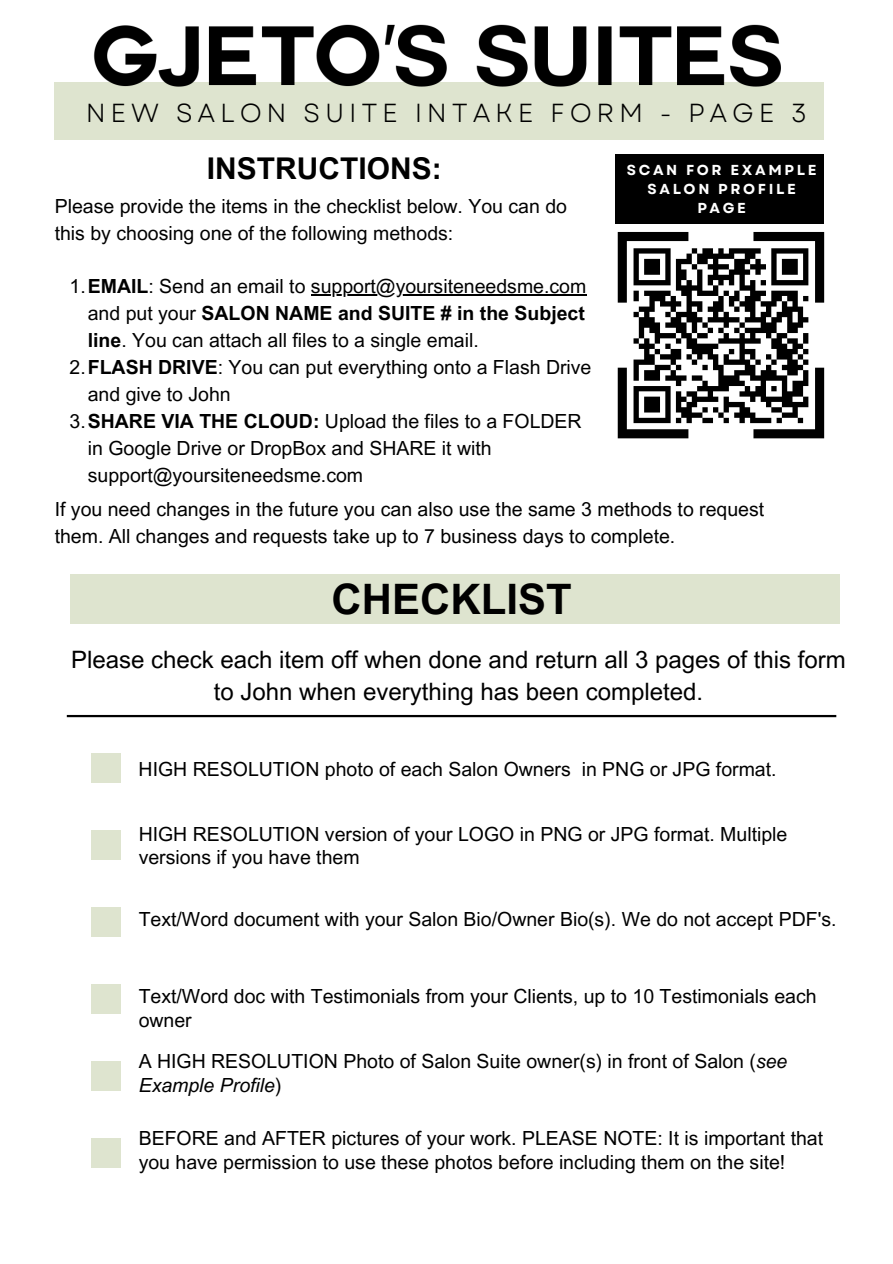
<style>
.page{position:relative;width:893px;height:1264px;background:#fff}
.page>*{position:absolute;margin:0;border:0;box-sizing:border-box;transform-origin:0 0}
.t1{font:700 42px "Arial MT Pro";color:#000}
.t2{font:700 30px "Arial MT Pro";color:#000}
.t3{font:26.1px "Garet";letter-spacing:.185em;color:#000}
.t4{font:24px/32.5px "Arial MT Pro";color:#000;text-align:center}
.t5{font:19.5px/27px "Arial MT Pro";color:#000}
.t6{font:700 14.4px/19px "Garet";letter-spacing:.185em;color:#fff;text-align:center}
.s1{font-weight:700}
.s2{font-style:italic}
</style>
<div class="page">
<div style="left:55px;top:82px;width:769px;height:58px;background:#dee4cf"></div>
<hr style="left:67px;top:715px;width:769px;height:2px;background:#000">
<img style="left:93px;top:24px;width:688px;height:63px">
<div style="left:70px;top:574px;width:769px;height:49px;background:#dee4cf"></div>
<div style="left:91px;top:753px;width:30px;height:30px;background:#dee4cf"></div>
<svg style="left:617px;top:232px;width:207px;height:206px"></svg>
<hr style="left:311px;top:294px;width:275px;height:2px;background:#000">
<div style="left:615px;top:154px;width:209px;height:70px;background:#000"></div>
<div style="left:91px;top:830px;width:30px;height:30px;background:#dee4cf"></div>
<div style="left:91px;top:907px;width:30px;height:30px;background:#dee4cf"></div>
<div style="left:91px;top:984px;width:30px;height:29px;background:#dee4cf"></div>
<div style="left:91px;top:1061px;width:30px;height:29px;background:#dee4cf"></div>
<div style="left:91px;top:1138px;width:30px;height:29px;background:#dee4cf"></div>
<p class="t3" style="left:86px;top:94px;width:722px">NEW SALON SUITE INTAKE FORM - PAGE 3</p>
<p class="t2" style="left:207px;top:157px;width:236px">INSTRUCTIONS:</p>
<p class="t5" style="left:55px;top:195px;width:514px">Please provide the items in the checklist below. You can do this by choosing one of the following methods:</p>
<p class="t5" style="left:88px;top:275px;width:500px;text-align:justify;text-indent:-18px">1.<span class="s1">EMAIL</span>: Send an email to support@yoursiteneedsme.com and put your <span class="s1">SALON NAME and SUITE # in the Subject line</span>. You can attach all files to a single email.</p>
<p class="t5" style="left:88px;top:356px;width:505px;text-indent:-18px">2.<span class="s1">FLASH DRIVE</span>: You can put everything onto a Flash Drive and give to John</p>
<p class="t5" style="left:88px;top:410px;width:495px;text-indent:-18px">3.<span class="s1">SHARE VIA THE CLOUD:</span> Upload the files to a FOLDER in Google Drive or DropBox and SHARE it with support@yoursiteneedsme.com</p>
<p class="t6" style="left:627px;top:161px;width:191px">SCAN FOR EXAMPLE</p>
<p class="t6" style="left:647px;top:180px;width:150px">SALON PROFILE<br>PAGE</p>
<p class="t5" style="left:55px;top:497px;width:711px">If you need changes in the future you can also use the same 3 methods to request them. All changes and requests take up to 7 business days to complete.</p>
<p class="t1" style="left:331px;top:583px;width:242px">CHECKLIST</p>
<p class="t4" style="left:71px;top:646px;width:776px">Please check each item off when done and return all 3 pages of this form to John when everything has been completed.</p>
<p class="t5" style="left:139px;top:757px;width:639px">HIGH RESOLUTION photo of each Salon Owners in PNG or JPG format.</p>
<p class="t5" style="left:139px;top:824px;width:650px;line-height:23.5px">HIGH RESOLUTION version of your LOGO in PNG or JPG format. Multiple versions if you have them</p>
<p class="t5" style="left:139px;top:908px;width:699px">Text/Word document with your Salon Bio/Owner Bio(s). We do not accept PDF's.</p>
<p class="t5" style="left:139px;top:987px;width:679px;line-height:23.5px">Text/Word doc with Testimonials from your Clients, up to 10 Testimonials each owner</p>
<p class="t5" style="left:139px;top:1052px;width:650px;line-height:23.5px">A HIGH RESOLUTION Photo of Salon Suite owner(s) in front of Salon (<span class="s2">see<br>Example Profile</span>)</p>
<p class="t5" style="left:139px;top:1128px;width:686px;line-height:23.5px">BEFORE and AFTER pictures of your work. PLEASE NOTE: It is important that you have permission to use these photos before including them on the site!</p>
</div>
